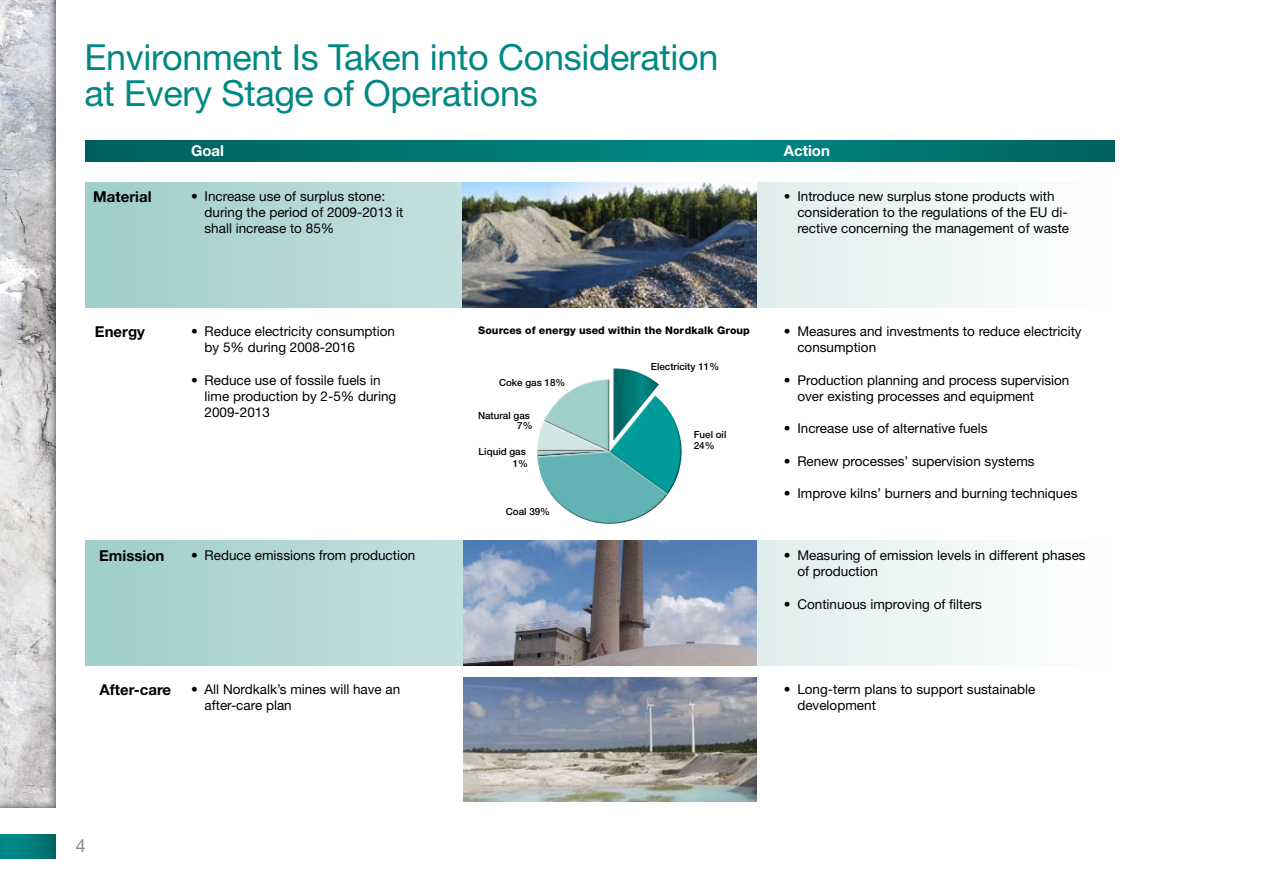
<style>
.page{position:relative;width:1263px;height:893px;background:#fff}
.page>*{position:absolute;margin:0;border:0;box-sizing:border-box;transform-origin:0 0}
.t1{font:36px/36px "Helvetica Neue";letter-spacing:-.01em;color:#008885}
.t2{font:18px "Helvetica Neue";color:#87888a}
.t3{font:700 15px "Helvetica Neue";color:#000}
.t4{font:700 15px "Helvetica Neue";color:#fff}
.t5{font:13.5px/16.2px "Helvetica Neue";color:#000}
.t6{font:800 10.5px "Helvetica Neue";letter-spacing:.01em;color:#000}
.t7{font:500 9.9px/11.9px "Helvetica Neue";color:#000;text-align:right}
.s1{font-family:"Frutiger LT Std"}
</style>
<div class="page">
<div style="left:0;top:835px;width:56px;height:23px;background:linear-gradient(to right,#008f8c,#006b69)"></div>
<div style="left:0;top:0;width:57px;height:809px;background:#000;opacity:.75"></div>
<svg style="left:85px;top:540px;width:913px;height:125px"></svg>
<svg style="left:85px;top:183px;width:913px;height:124px"></svg>
<svg style="left:85px;top:141px;width:1029px;height:21px"></svg>
<img style="left:462px;top:183px;width:295px;height:124px">
<img style="left:463px;top:677px;width:294px;height:125px">
<img style="left:463px;top:540px;width:294px;height:125px">
<svg style="left:537px;top:379px;width:130px;height:145px"></svg>
<div style="left:607px;top:393px;width:70px;height:60px;background:#fff"></div>
<div style="left:607px;top:402px;width:75px;height:93px;background:#000;opacity:.75"></div>
<div style="left:613px;top:368px;width:46px;height:73px;background:#000;opacity:.75"></div>
<h1 class="t1" style="left:85px;top:39px;width:635px">Environment Is Taken into Consideration at Every Stage of Operations</h1>
<p class="t4" style="left:191px;top:141px;width:35px">Goal</p>
<p class="t4" style="left:784px;top:141px;width:48px">Action</p>
<p class="t3" style="left:93px;top:187px;width:60px">Material</p>
<p class="t5" style="left:205px;top:188px;width:200px;text-indent:-14px">• Increase use of surplus stone: during the period of 2009-2013 it shall increase to 85%</p>
<p class="t5" style="left:797px;top:188px;width:273px;text-indent:-14px"><span class="s1">•</span> Introduce new surplus stone products with consideration to the regulations of the EU di&shy;rective concerning the management of waste</p>
<p class="t3" style="left:95px;top:323px;width:52px">Energy</p>
<p class="t5" style="left:205px;top:323px;width:192px;text-indent:-14px">• Reduce electricity consumption by 5% during 2008-2016</p>
<p class="t5" style="left:205px;top:372px;width:193px;text-indent:-14px">• Reduce use of fossile fuels in lime production by 2-5% during<br>2009-2013</p>
<p class="t3" style="left:99px;top:546px;width:67px">Emission</p>
<p class="t5" style="left:191px;top:547px;width:226px">• Reduce emissions from production</p>
<p class="t3" style="left:100px;top:680px;width:73px">After-care</p>
<p class="t5" style="left:205px;top:681px;width:197px;text-indent:-14px">• All Nordkalk’s mines will have an after-care plan</p>
<h2 class="t2" style="left:76px;top:835px;width:12px">4</h2>
<p class="t6" style="left:478px;top:324px;width:273px">Sources of energy used within the Nordkalk Group</p>
<p class="t7" style="left:651px;top:360px;width:70px">Electricity 11%</p>
<p class="t7" style="left:499px;top:376px;width:68px">Coke gas 18%</p>
<p class="t7" style="left:478px;top:410px;width:56px;line-height:10.5px">Natural gas<br>7%</p>
<p class="t7" style="left:479px;top:445px;width:51px">Liquid gas<br>1%</p>
<p class="t7" style="left:506px;top:505px;width:46px">Coal 39%</p>
<p class="t7" style="left:694px;top:428px;width:34px;text-align:left">Fuel oil<br>24%</p>
<p class="t5" style="left:797px;top:323px;width:286px;text-indent:-14px">• Measures and investments to reduce electricity consumption</p>
<p class="t5" style="left:797px;top:372px;width:274px;text-indent:-14px">• Production planning and process supervision over existing processes and equipment</p>
<p class="t5" style="left:784px;top:420px;width:205px">• Increase use of alternative fuels</p>
<p class="t5" style="left:784px;top:453px;width:252px">• Renew processes’ supervision systems</p>
<p class="t5" style="left:784px;top:485px;width:295px">• Improve kilns’ burners and burning techniques</p>
<p class="t5" style="left:797px;top:547px;width:290px;text-indent:-14px">• Measuring of emission levels in different phases of production</p>
<p class="t5" style="left:784px;top:596px;width:200px">• Continuous improving of filters</p>
<p class="t5" style="left:797px;top:681px;width:240px;text-indent:-14px">• Long-term plans to support sustainable development</p>
</div>
